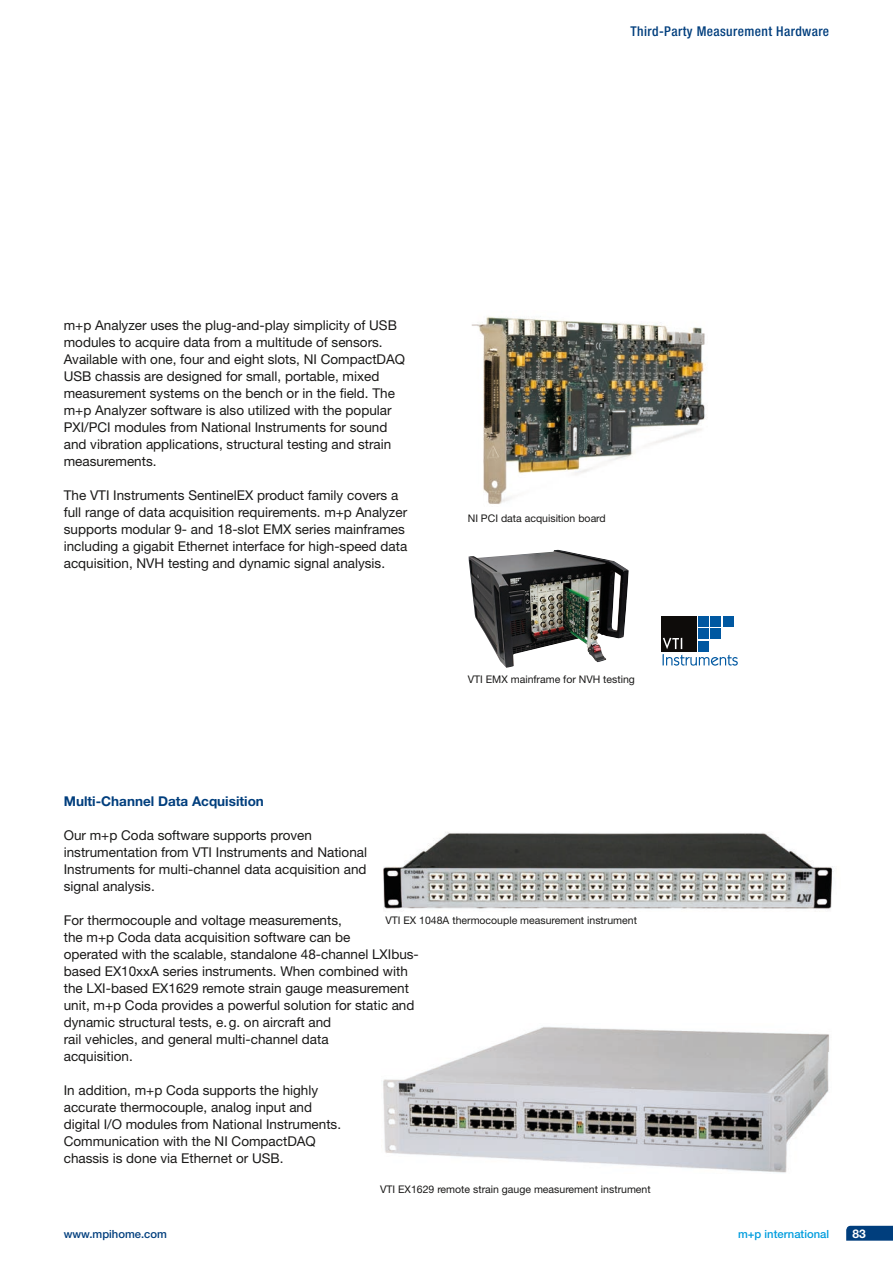
<style>
.page{position:relative;width:893px;height:1263px;background:#fff}
.page>*{position:absolute;margin:0;border:0;box-sizing:border-box;transform-origin:0 0}
.t1{font:13.5px/17px "Helvetica Neue LT";color:#1a1918}
.t2{font:500 condensed 13.5px "Helvetica Neue";letter-spacing:.03em;color:#003e7d}
.t3{font:700 13.5px "Helvetica Neue LT";color:#003e7d}
.t4{font:700 12px "Helvetica Neue LT";color:#fff}
.t5{font:500 11.25px "Helvetica Neue LT";color:#009dde}
.t6{font:500 11.25px "Helvetica Neue LT";color:#003e7d}
.t7{font:10.5px "Helvetica Neue LT";color:#1a1918}
</style>
<div class="page">
<svg style="left:846px;top:1226px;width:47px;height:15px"></svg>
<div style="left:662px;top:616px;width:35px;height:36px;background:#0e0c0a"></div>
<div style="left:698px;top:616px;width:11px;height:11px;background:#0058a1"></div>
<div style="left:698px;top:628px;width:11px;height:11px;background:#0058a1"></div>
<div style="left:710px;top:616px;width:11px;height:11px;background:#0058a1"></div>
<div style="left:710px;top:628px;width:11px;height:11px;background:#0058a1"></div>
<div style="left:723px;top:616px;width:11px;height:11px;background:#0058a1"></div>
<svg style="left:663px;top:638px;width:75px;height:28px"></svg>
<img style="left:383px;top:1027px;width:447px;height:146px">
<img style="left:383px;top:832px;width:451px;height:80px">
<img style="left:471px;top:316px;width:235px;height:188px">
<img style="left:468px;top:550px;width:161px;height:118px">
<p class="t2" style="left:631px;top:23px;width:200px">Third-Party Measurement Hardware</p>
<p class="t1" style="left:64px;top:316px;width:343px">m+p Analyzer uses the plug-and-play simplicity of USB modules to acquire data from a multitude of sensors.<br>Available with one, four and eight slots, NI CompactDAQ USB chassis are designed for small, portable, mixed measurement systems on the bench or in the field. The m+p Analyzer software is also utilized with the popular PXI/PCI modules from National Instruments for sound and vibration applications, structural testing and strain measurements.</p>
<p class="t1" style="left:64px;top:486px;width:345px">The VTI Instruments SentinelEX product family covers a full range of data acquisition requirements. m+p Analyzer supports modular 9- and 18-slot EMX series mainframes including a gigabit Ethernet interface for high-speed data acquisition, NVH testing and dynamic signal analysis.</p>
<p class="t7" style="left:468px;top:512px;width:140px">NI PCI data acquisition board</p>
<p class="t7" style="left:468px;top:673px;width:169px">VTI EMX mainframe for NVH testing</p>
<p class="t3" style="left:64px;top:793px;width:202px">Multi-Channel Data Acquisition</p>
<p class="t1" style="left:64px;top:826px;width:305px">Our m+p Coda software supports proven instrumentation from VTI Instruments and National Instruments for multi-channel data acquisition and signal analysis.</p>
<p class="t1" style="left:64px;top:911px;width:357px">For thermocouple and voltage measurements,<br>the m+p Coda data acquisition software can be<br>operated with the scalable, standalone 48-channel LXIbus&shy;based EX10xxA series instruments. When combined with the LXI-based EX1629 remote strain gauge measurement unit, m+p Coda provides a powerful solution for static and dynamic structural tests, e.g. on aircraft and<br>rail vehicles, and general multi-channel data<br>acquisition.</p>
<p class="t1" style="left:64px;top:1081px;width:279px">In addition, m+p Coda supports the highly accurate thermocouple, analog input and digital I/O modules from National Instruments.<br>Communication with the NI CompactDAQ chassis is done via Ethernet or USB.</p>
<p class="t7" style="left:385px;top:914px;width:253px">VTI EX 1048A thermocouple measurement instrument</p>
<p class="t7" style="left:380px;top:1182px;width:272px">VTI EX1629 remote strain gauge measurement instrument</p>
<p class="t6" style="left:64px;top:1227px;width:105px">www.mpihome.com</p>
<p class="t5" style="left:738px;top:1227px;width:93px">m+p international</p>
<p class="t4" style="left:853px;top:1226px;width:15px">83</p>
</div>
